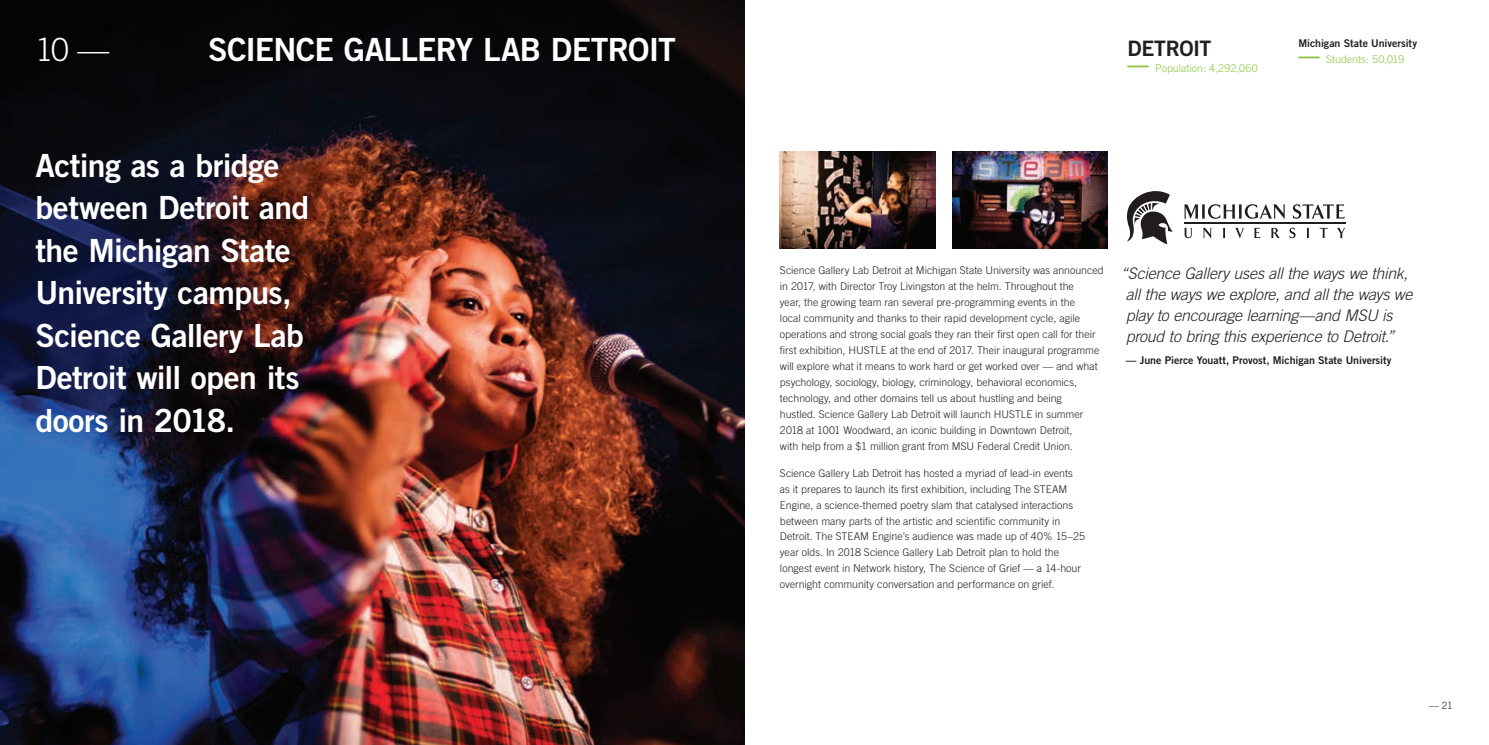
<style>
.page{position:relative;width:1489px;height:745px;background:#fff}
.page>*{position:absolute;margin:0;border:0;box-sizing:border-box;transform-origin:0 0}
.t1{font:31.88px/42.5px "Trade Gothic Bold Two";letter-spacing:-.02em;color:#fff}
.t2{font:300 31.88px "Trade Gothic";color:#fff}
.t3{font:21.25px "Trade Gothic Bold Two";letter-spacing:-.02em;color:#231f20}
.t4{font:italic 300 16px/21.2px "Trade Gothic";letter-spacing:-.015em;color:#231f20}
.t5{font:300 10.62px/16px "Trade Gothic";color:#231f20}
.t6{font:10.62px "Trade Gothic Bold Two";letter-spacing:-.005em;color:#231f20}
.t7{font:300 10.62px "Trade Gothic";color:#8bc63e}
.t8{font:300 10px "Trade Gothic";color:#231f20}
.s1{font-family:"Trade Gothic Bold Two";font-weight:400;font-size:21.25px}
</style>
<div class="page">
<svg style="left:1184px;top:228px;width:7px;height:10px"></svg>
<svg style="left:1203px;top:228px;width:8px;height:10px"></svg>
<svg style="left:1223px;top:228px;width:2px;height:10px"></svg>
<svg style="left:1235px;top:228px;width:8px;height:10px"></svg>
<svg style="left:1254px;top:228px;width:6px;height:10px"></svg>
<svg style="left:1271px;top:228px;width:8px;height:10px"></svg>
<svg style="left:1289px;top:227px;width:6px;height:11px"></svg>
<svg style="left:1319px;top:228px;width:8px;height:10px"></svg>
<svg style="left:1337px;top:228px;width:8px;height:10px"></svg>
<svg style="left:1184px;top:204px;width:100px;height:15px"></svg>
<svg style="left:1292px;top:204px;width:52px;height:15px"></svg>
<hr style="left:1183px;top:222px;width:161px;height:1px;background:#211d1e">
<svg style="left:1127px;top:191px;width:45px;height:53px"></svg>
<img style="left:0;top:0;width:744px;height:744px">
<img style="left:780px;top:151px;width:155px;height:97px">
<img style="left:952px;top:151px;width:155px;height:97px">
<h1 class="t2" style="left:35px;top:30px;width:76px">10 —</h1>
<h1 class="t1" style="left:208px;top:28px;width:469px">SCIENCE GALLERY LAB DETROIT</h1>
<h1 class="t1" style="left:35px;top:143px;width:275px">Acting as a bridge between Detroit and the Michigan State<br>University campus,<br>Science Gallery Lab<br>Detroit will open its doors in 2018.</h1>
<h2 class="t3" style="left:1127px;top:35px;width:85px">DETROIT</h2>
<p class="t7" style="left:1127px;top:61px;width:131px"><span class="s1">—</span> Population: 4,292,060</p>
<p class="t6" style="left:1298px;top:37px;width:120px">Michigan State University</p>
<p class="t7" style="left:1298px;top:53px;width:107px"><span class="s1">—</span> Students: 50,019</p>
<p class="t5" style="left:780px;top:262px;width:325px">Science Gallery Lab Detroit at Michigan State University was announced in 2017, with Director Troy Livingston at the helm. Throughout the<br>year, the growing team ran several pre-programming events in the<br>local community and thanks to their rapid development cycle, agile operations and strong social goals they ran their first open call for their first exhibition, HUSTLE at the end of 2017. Their inaugural programme will explore what it means to work hard or get worked over — and what psychology, sociology, biology, criminology, behavioral economics, technology, and other domains tell us about hustling and being<br>hustled. Science Gallery Lab Detroit will launch HUSTLE in summer 2018 at 1001 Woodward, an iconic building in Downtown Detroit,<br>with help from a $1 million grant from MSU Federal Credit Union.</p>
<p class="t5" style="left:780px;top:464px;width:306px">Science Gallery Lab Detroit has hosted a myriad of lead-in events as it prepares to launch its first exhibition, including The STEAM Engine, a science-themed poetry slam that catalysed interactions between many parts of the artistic and scientific community in Detroit. The STEAM Engine’s audience was made up of 40% 15–25 year olds. In 2018 Science Gallery Lab Detroit plan to hold the longest event in Network history, The Science of Grief — a 14-hour overnight community conversation and performance on grief.</p>
<h3 class="t4" style="left:1125px;top:262px;width:288px;text-indent:-5px">“Science Gallery uses all the ways we think, all the ways we explore, and all the ways we play to encourage learning—and MSU is proud to bring this experience to Detroit.”</h3>
<p class="t6" style="left:1125px;top:353px;width:267px">— June Pierce Youatt, Provost, Michigan State University</p>
<p class="t8" style="left:1428px;top:699px;width:25px">— 21</p>
</div>
